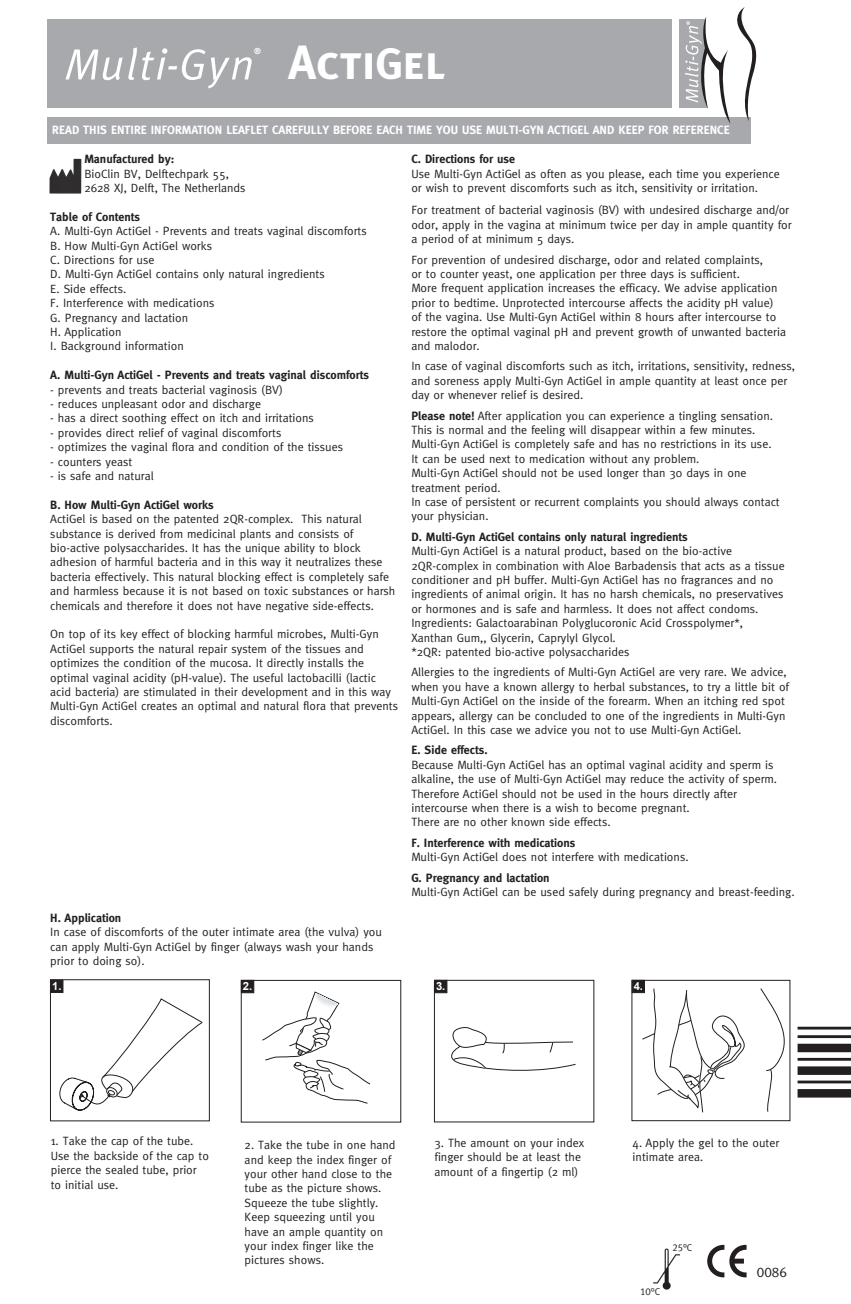
<style>
.page{position:relative;width:851px;height:1304px;background:#fff}
.page>*{position:absolute;margin:0;border:0;box-sizing:border-box;transform-origin:0 0}
.t1{font:48px "Meta Bold Caps";color:#fff}
.t2{font:14px "Meta Caps";color:#231f20}
.t3{font:12px/14.4px "Meta";color:#231f20}
.t4{font:700 12px "Meta";color:#fff}
.t5{font:700 12px "Meta";color:#231f20}
.t6{font:700 11.2px "Arial";color:#fff}
.t7{font:10px "Meta Caps";color:#231f20}
.t8{font:8.6px "Meta Bold Caps";color:#fff}
.s1{font-size:44px}
.s2{font-weight:700}
</style>
<div class="page">
<div style="left:12px;top:117px;width:738px;height:26px;background:#a8a9ad"></div>
<div style="left:13px;top:19px;width:658px;height:89px;background:#a8a9ad"></div>
<div style="left:678px;top:19px;width:33px;height:89px;background:#a8a9ad"></div>
<svg style="left:65px;top:47px;width:187px;height:41px"></svg>
<div style="left:50px;top:979px;width:160px;height:142px;background:#fff;border:1px solid #231f20"></div>
<svg style="left:59px;top:998px;width:144px;height:113px"></svg>
<div style="left:50px;top:980px;width:13px;height:13px;background:#231f20"></div>
<div style="left:241px;top:980px;width:160px;height:143px;background:#fff;border:1px solid #231f20"></div>
<svg style="left:262px;top:992px;width:109px;height:112px"></svg>
<div style="left:241px;top:980px;width:13px;height:13px;background:#231f20;border:1px solid #231f20"></div>
<div style="left:434px;top:980px;width:160px;height:142px;background:#fff;border:1px solid #231f20"></div>
<svg style="left:451px;top:1027px;width:125px;height:44px"></svg>
<div style="left:434px;top:980px;width:13px;height:13px;background:#231f20;border:1px solid #231f20"></div>
<div style="left:631px;top:980px;width:159px;height:141px;background:#fff;border:1px solid #231f20"></div>
<svg style="left:767px;top:1087px;width:23px;height:26px"></svg>
<svg style="left:684px;top:7px;width:166px;height:1080px"></svg>
<svg style="left:641px;top:988px;width:103px;height:134px"></svg>
<div style="left:631px;top:980px;width:14px;height:13px;background:#231f20;border:1px solid #231f20"></div>
<svg style="left:707px;top:1245px;width:39px;height:32px"></svg>
<hr style="left:797px;top:1027px;width:53px;height:3px;background:#231f20">
<hr style="left:797px;top:1035px;width:53px;height:3px;background:#231f20">
<div style="left:797px;top:1044px;width:53px;height:8px;background:#231f20"></div>
<hr style="left:797px;top:1058px;width:53px;height:3px;background:#231f20">
<div style="left:797px;top:1066px;width:53px;height:9px;background:#231f20"></div>
<hr style="left:797px;top:1081px;width:53px;height:2px;background:#231f20">
<div style="left:797px;top:1089px;width:53px;height:9px;background:#231f20"></div>
<div style="left:1px;top:0;width:45px;height:1304px;background:#fff"></div>
<img style="left:653px;top:1248px;width:27px;height:42px">
<img style="left:49px;top:158px;width:33px;height:36px">
<p class="t8" style="left:254px;top:46px;width:8px">®</p>
<p class="t1" style="left:288px;top:35px;width:159px">Acti<span class="s1">G</span>el</p>
<p class="t4" style="left:52px;top:123px;width:678px">READ THIS ENTIRE INFORMATION LEAFLET CAREFULLY BEFORE EACH TIME YOU USE MULTI-GYN ACTIGEL AND KEEP FOR REFERENCE</p>
<p class="t3" style="left:84px;top:152px;width:163px"><span class="s2">Manufactured by:<br></span>BioClin BV, Delftechpark 55,<br>2628 XJ, Delft, The Netherlands</p>
<p class="t3" style="left:50px;top:209px;width:318px"><span class="s2">Table of Contents<br></span>A. Multi-Gyn ActiGel - Prevents and treats vaginal discomforts<br>B. How Multi-Gyn ActiGel works<br>C. Directions for use<br>D. Multi-Gyn ActiGel contains only natural ingredients<br>E. Side effects.<br>F. Interference with medications<br>G. Pregnancy and lactation<br>H. Application<br>I. Background information</p>
<p class="t5" style="left:50px;top:368px;width:320px">A. Multi-Gyn ActiGel - Prevents and treats vaginal discomforts</p>
<p class="t3" style="left:50px;top:382px;width:234px">- prevents and treats bacterial vaginosis (BV)</p>
<p class="t3" style="left:50px;top:397px;width:212px">- reduces unpleasant odor and discharge</p>
<p class="t3" style="left:50px;top:411px;width:265px">- has a direct soothing effect on itch and irritations</p>
<p class="t3" style="left:50px;top:425px;width:232px">- provides direct relief of vaginal discomforts</p>
<p class="t3" style="left:50px;top:440px;width:294px">- optimizes the vaginal flora and condition of the tissues</p>
<p class="t3" style="left:50px;top:454px;width:84px">- counters yeast</p>
<p class="t3" style="left:50px;top:469px;width:105px">- is safe and natural</p>
<p class="t3" style="left:50px;top:497px;width:346px"><span class="s2">B. How Multi-Gyn ActiGel works<br></span>ActiGel is based on the patented 2QR-complex. This natural substance is derived from medicinal plants and consists of bio-active polysaccharides. It has the unique ability to block adhesion of harmful bacteria and in this way it neutralizes these bacteria effectively. This natural blocking effect is completely safe and harmless because it is not based on toxic substances or harsh chemicals and therefore it does not have negative side-effects.</p>
<p class="t3" style="left:50px;top:627px;width:349px">On top of its key effect of blocking harmful microbes, Multi-Gyn ActiGel supports the natural repair system of the tissues and optimizes the condition of the mucosa. It directly installs the optimal vaginal acidity (pH-value). The useful lactobacilli (lactic acid bacteria) are stimulated in their development and in this way Multi-Gyn ActiGel creates an optimal and natural flora that prevents discomforts.</p>
<p class="t3" style="left:411px;top:152px;width:370px"><span class="s2">C. Directions for use<br></span>Use Multi-Gyn ActiGel as often as you please, each time you experience or wish to prevent discomforts such as itch, sensitivity or irritation.</p>
<p class="t3" style="left:411px;top:203px;width:381px">For treatment of bacterial vaginosis (BV) with undesired discharge and/or odor, apply in the vagina at minimum twice per day in ample quantity for a period of at minimum 5 days.</p>
<p class="t3" style="left:411px;top:252px;width:376px">For prevention of undesired discharge, odor and related complaints,<br>or to counter yeast, one application per three days is sufficient.<br>More frequent application increases the efficacy. We advise application prior to bedtime. Unprotected intercourse affects the acidity pH value) of the vagina. Use Multi-Gyn ActiGel within 8 hours after intercourse to restore the optimal vaginal pH and prevent growth of unwanted bacteria and malodor.</p>
<p class="t3" style="left:411px;top:359px;width:385px">In case of vaginal discomforts such as itch, irritations, sensitivity, redness, and soreness apply Multi-Gyn ActiGel in ample quantity at least once per day or whenever relief is desired.</p>
<p class="t3" style="left:411px;top:408px;width:370px"><span class="s2">Please note!</span> After application you can experience a tingling sensation.<br>This is normal and the feeling will disappear within a few minutes.<br>Multi-Gyn ActiGel is completely safe and has no restrictions in its use.<br>It can be used next to medication without any problem.<br>Multi-Gyn ActiGel should not be used longer than 30 days in one treatment period.<br>In case of persistent or recurrent complaints you should always contact your physician.</p>
<p class="t3" style="left:411px;top:529px;width:375px"><span class="s2">D. Multi-Gyn ActiGel contains only natural ingredients<br></span>Multi-Gyn ActiGel is a natural product, based on the bio-active 2QR-complex in combination with Aloe Barbadensis that acts as a tissue conditioner and pH buffer. Multi-Gyn ActiGel has no fragrances and no ingredients of animal origin. It has no harsh chemicals, no preservatives or hormones and is safe and harmless. It does not affect condoms.<br>Ingredients: Galactoarabinan Polyglucoronic Acid Crosspolymer*, Xanthan Gum,, Glycerin, Caprylyl Glycol.<br>*2QR: patented bio-active polysaccharides</p>
<p class="t3" style="left:411px;top:665px;width:379px">Allergies to the ingredients of Multi-Gyn ActiGel are very rare. We advice, when you have a known allergy to herbal substances, to try a little bit of Multi-Gyn ActiGel on the inside of the forearm. When an itching red spot appears, allergy can be concluded to one of the ingredients in Multi-Gyn ActiGel. In this case we advice you not to use Multi-Gyn ActiGel.</p>
<p class="t3" style="left:411px;top:743px;width:367px"><span class="s2">E. Side effects.<br></span>Because Multi-Gyn ActiGel has an optimal vaginal acidity and sperm is alkaline, the use of Multi-Gyn ActiGel may reduce the activity of sperm.<br>Therefore ActiGel should not be used in the hours directly after intercourse when there is a wish to become pregnant.<br>There are no other known side effects.</p>
<p class="t3" style="left:411px;top:835px;width:278px"><span class="s2">F. Interference with medications<br></span>Multi-Gyn ActiGel does not interfere with medications.</p>
<p class="t3" style="left:411px;top:870px;width:385px"><span class="s2">G. Pregnancy and lactation<br></span>Multi-Gyn ActiGel can be used safely during pregnancy and breast-feeding.</p>
<p class="t3" style="left:50px;top:911px;width:333px"><span class="s2">H. Application<br></span>In case of discomforts of the outer intimate area (the vulva) you can apply Multi-Gyn ActiGel by finger (always wash your hands prior to doing so).</p>
<p class="t6" style="left:52px;top:979px;width:11px">1.</p>
<p class="t6" style="left:243px;top:979px;width:11px">2.</p>
<p class="t6" style="left:436px;top:979px;width:11px">3.</p>
<p class="t6" style="left:633px;top:979px;width:11px">4.</p>
<p class="t3" style="left:51px;top:1134px;width:160px">1. Take the cap of the tube.<br>Use the backside of the cap to pierce the sealed tube, prior to initial use.</p>
<p class="t3" style="left:244px;top:1138px;width:152px">2. Take the tube in one hand and keep the index finger of your other hand close to the tube as the picture shows.<br>Squeeze the tube slightly.<br>Keep squeezing until you have an ample quantity on your index finger like the pictures shows.</p>
<p class="t3" style="left:434px;top:1135px;width:151px">3. The amount on your index finger should be at least the amount of a fingertip (2 ml)</p>
<p class="t3" style="left:632px;top:1135px;width:148px">4. Apply the gel to the outer intimate area.</p>
<p class="t7" style="left:672px;top:1241px;width:21px">25°C</p>
<p class="t7" style="left:640px;top:1285px;width:21px">10°C</p>
<p class="t2" style="left:756px;top:1264px;width:31px">0086</p>
</div>
